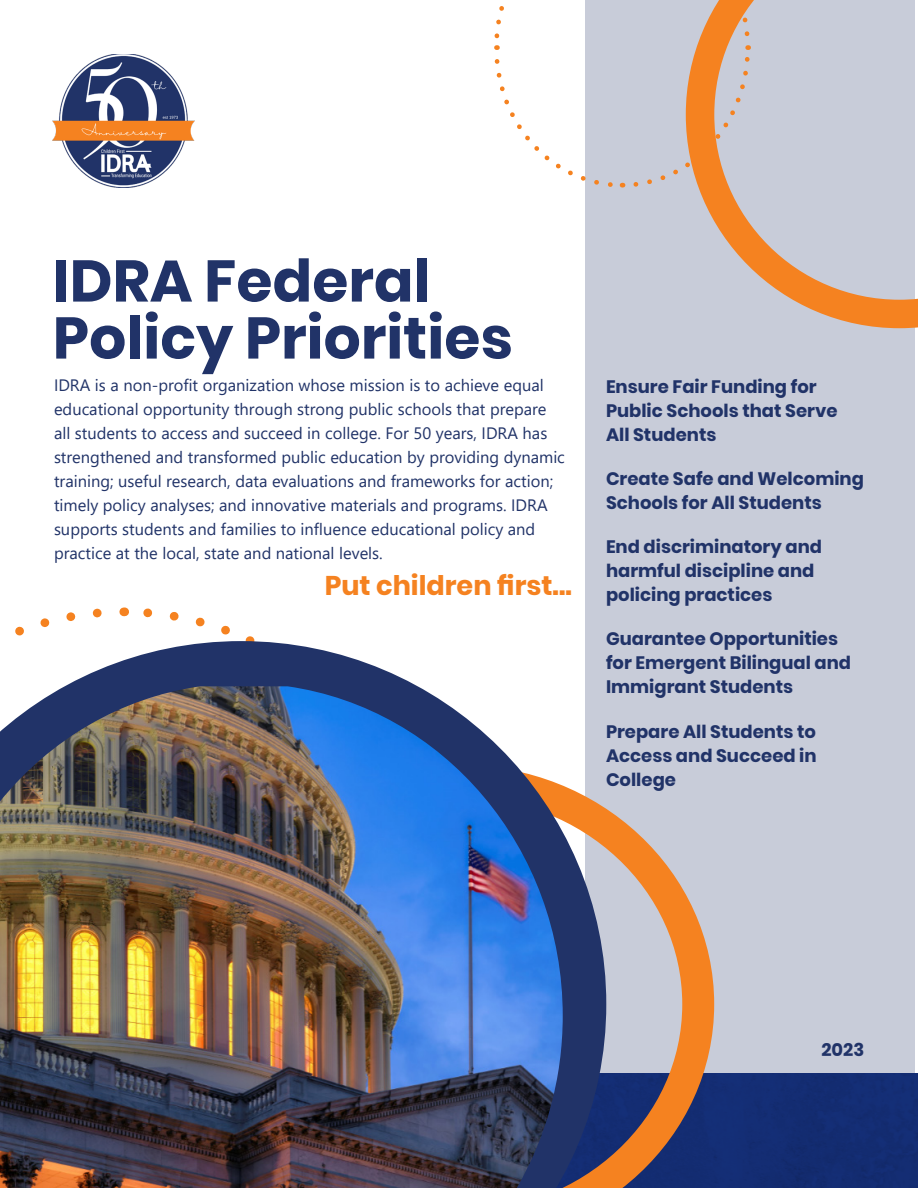
<style>
.page{position:relative;width:918px;height:1188px;background:#fff}
.page>*{position:absolute;margin:0;border:0;box-sizing:border-box;transform-origin:0 0}
.t1{font:700 58.5px/57px "Poppins";color:#213368}
.t2{font:700 27px "Poppins";color:#f58220}
.t3{font:700 18px/24px "Poppins";color:#213368}
.t4{font:16.5px/24px "Segoe UI";color:#213368}
</style>
<div class="page">
<svg style="left:15px;top:608px;width:87px;height:28px"></svg>
<div style="left:585px;top:0;width:330px;height:1091px;background:#c8ccd9"></div>
<div style="left:714px;top:1074px;width:204px;height:114px;background:#142d73"></div>
<img style="left:53px;top:54px;width:142px;height:134px">
<svg style="left:606px;top:808px;width:108px;height:380px"></svg>
<svg style="left:697px;top:0;width:221px;height:328px"></svg>
<svg style="left:633px;top:45px;width:119px;height:145px"></svg>
<svg style="left:697px;top:0;width:55px;height:39px"></svg>
<svg style="left:494px;top:6px;width:10px;height:44px"></svg>
<svg style="left:494px;top:59px;width:129px;height:129px"></svg>
<svg style="left:65px;top:641px;width:541px;height:547px"></svg>
<img style="left:0;top:686px;width:563px;height:502px">
<p class="t1" style="left:53px;top:253px;width:462px">IDRA Federal<br>Policy Priorities</p>
<p class="t4" style="left:54px;top:372px;width:512px">IDRA is a non-profit organization whose mission is to achieve equal educational opportunity through strong public schools that prepare all students to access and succeed in college. For 50 years, IDRA has strengthened and transformed public education by providing dynamic training; useful research, data evaluations and frameworks for action; timely policy analyses; and innovative materials and programs. IDRA supports students and families to influence educational policy and practice at the local, state and national levels.</p>
<p class="t2" style="left:325px;top:570px;width:248px">Put children first...</p>
<p class="t3" style="left:606px;top:374px;width:233px">Ensure Fair Funding for<br>Public Schools that Serve<br>All Students</p>
<p class="t3" style="left:606px;top:467px;width:259px">Create Safe and Welcoming<br>Schools for All Students</p>
<p class="t3" style="left:606px;top:535px;width:218px">End discriminatory and harmful discipline and policing practices</p>
<p class="t3" style="left:606px;top:627px;width:247px">Guarantee Opportunities for Emergent Bilingual and<br>Immigrant Students</p>
<p class="t3" style="left:606px;top:719px;width:212px;text-align:justify">Prepare All Students to Access and Succeed in College</p>
<p class="t3" style="left:821px;top:1038px;width:44px">2023</p>
</div>
